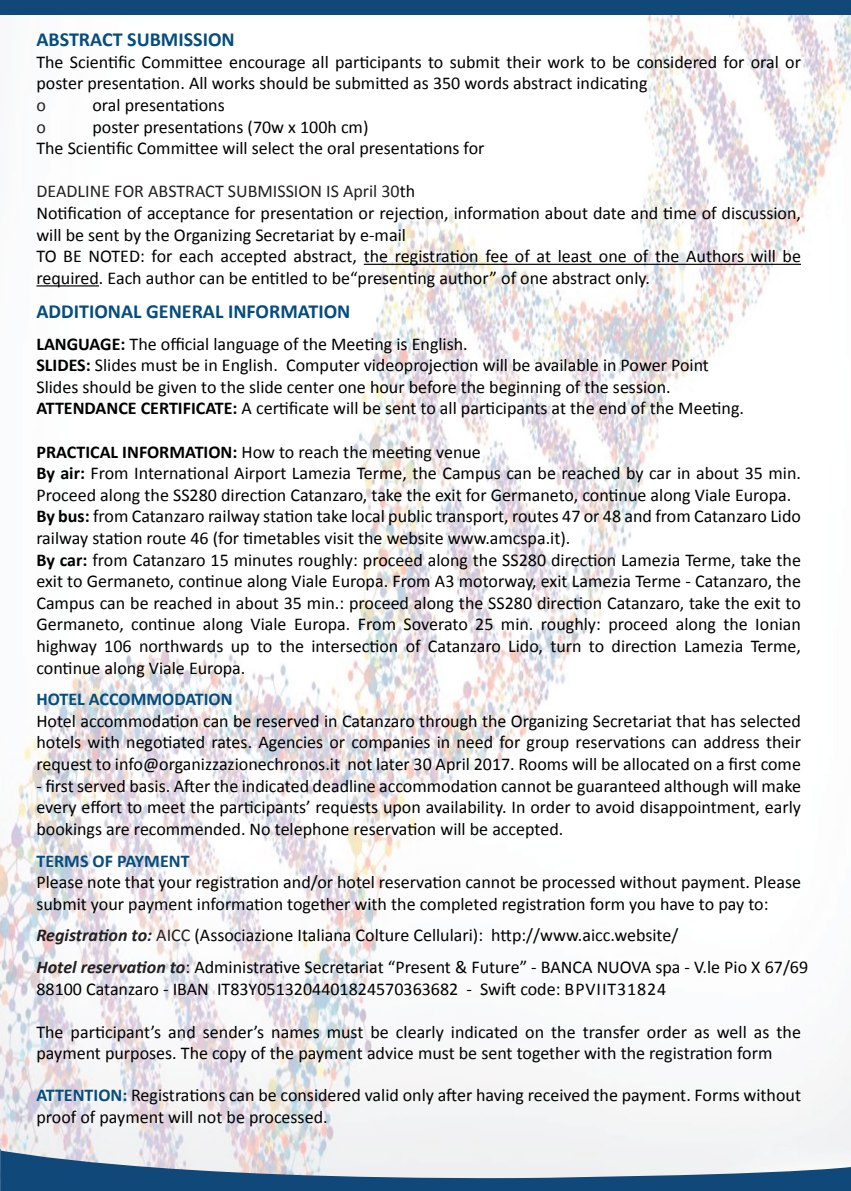
<style>
.page{position:relative;width:851px;height:1191px;background:#fff}
.page>*{position:absolute;margin:0;border:0;box-sizing:border-box;transform-origin:0 0}
.t1{font:700 20px "Calibri";color:#054d7d}
.t2{font:18px/21.6px "Calibri";color:#000}
.t3{font:700 18px "Calibri";color:#054d7d}
.t4{font:18px "Calibri";color:#231f20}
.s1{color:#231f20}
.s2{font-weight:700}
.s3{font-weight:700;font-style:italic;color:#231f20}
.s4{font-weight:700;color:#054d7d}
</style>
<div class="page">
<img style="left:0;top:15px;width:850px;height:1133px">
<svg style="left:0;top:1148px;width:850px;height:43px"></svg>
<div style="left:0;top:0;width:850px;height:15px;background:#11487a"></div>
<hr style="left:364px;top:264px;width:437px;height:1px;background:#000">
<hr style="left:36px;top:285px;width:63px;height:1px;background:#000">
<p class="t1" style="left:36px;top:27px;width:200px">ABSTRACT SUBMISSION</p>
<p class="t2" style="left:36px;top:50px;width:766px">The Scientific Committee encourage all participants to submit their work to be considered for oral or poster presentation. All works should be submitted as 350 words abstract indicating</p>
<p class="t4" style="left:36px;top:94px;width:11px">o</p>
<p class="t2" style="left:92px;top:93px;width:134px">oral presentations</p>
<p class="t4" style="left:36px;top:115px;width:11px">o</p>
<p class="t2" style="left:36px;top:115px;width:449px;text-indent:56px">poster presentations (70w x 100h cm)<br>The Scientific Committee will select the oral presentations for</p>
<p class="t2" style="left:36px;top:180px;width:766px"><span class="s1">DEADLINE FOR ABSTRACT SUBMISSION IS April 30</span>th<br>Notification of acceptance for presentation or rejection, information about date and time of discussion, will be sent by the Organizing Secretariat by e-mail<br>TO BE NOTED: for each accepted abstract, the registration fee of at least one of the Authors will be required. Each author can be entitled to be“presenting author” of one abstract only.</p>
<p class="t1" style="left:36px;top:299px;width:315px">ADDITIONAL GENERAL INFORMATION</p>
<p class="t2" style="left:36px;top:332px;width:709px"><span class="s2">LANGUAGE:</span> The official language of the Meeting is English.<br><span class="s2">SLIDES:</span> Slides must be in English. Computer videoprojection will be available in Power Point Slides should be given to the slide center one hour before the beginning of the session.<br><span class="s2">ATTENDANCE CERTIFICATE:</span> A certificate will be sent to all participants at the end of the Meeting.</p>
<p class="t2" style="left:36px;top:440px;width:766px"><span class="s2">PRACTICAL INFORMATION:</span> How to reach the meeting venue<br><span class="s2">By air:</span> From International Airport Lamezia Terme, the Campus can be reached by car in about 35 min.<br>Proceed along the SS280 direction Catanzaro, take the exit for Germaneto, continue along Viale Europa.<br><span class="s2">By bus:</span> from Catanzaro railway station take local public transport, routes 47 or 48 and from Catanzaro Lido railway station route 46 (for timetables visit the website www.amcspa.it).<br><span class="s2">By car:</span> from Catanzaro 15 minutes roughly: proceed along the SS280 direction Lamezia Terme, take the exit to Germaneto, continue along Viale Europa. From A3 motorway, exit Lamezia Terme - Catanzaro, the Campus can be reached in about 35 min.: proceed along the SS280 direction Catanzaro, take the exit to Germaneto, continue along Viale Europa. From Soverato 25 min. roughly: proceed along the Ionian highway 106 northwards up to the intersection of Catanzaro Lido, turn to direction Lamezia Terme, continue along Viale Europa.</p>
<p class="t3" style="left:36px;top:688px;width:198px">HOTEL ACCOMMODATION</p>
<p class="t2" style="left:36px;top:709px;width:766px;text-align:justify">Hotel accommodation can be reserved in Catanzaro through the Organizing Secretariat that has selected hotels with negotiated rates. Agencies or companies in need for group reservations can address their request to info@organizzazionechronos.it not later 30 April 2017. Rooms will be allocated on a first come</p>
<p class="t2" style="left:36px;top:774px;width:766px;text-align:justify">- first served basis. After the indicated deadline accommodation cannot be guaranteed although will make every effort to meet the participants’ requests upon availability. In order to avoid disappointment, early bookings are recommended. No telephone reservation will be accepted.</p>
<p class="t3" style="left:36px;top:849px;width:155px">TERMS OF PAYMENT</p>
<p class="t2" style="left:36px;top:870px;width:766px">Please note that your registration and/or hotel reservation cannot be processed without payment. Please submit your payment information together with the completed registration form you have to pay to:</p>
<p class="t2" style="left:36px;top:918px;width:773px;line-height:31.6px"><span class="s3">Registration to:</span> <span class="s1">AICC</span> (Associazione Italiana Colture Cellulari): http://www.aicc.website/<br><span class="s3">Hotel reservation to</span>: Administrative Secretariat “Present &amp; Future” - BANCA NUOVA spa - V.le Pio X 67/69</p>
<p class="t2" style="left:36px;top:977px;width:631px">88100 Catanzaro - IBAN IT83Y0513204401824570363682 - Swift code: BPVIIT31824</p>
<p class="t2" style="left:36px;top:1020px;width:766px">The participant’s and sender’s names must be clearly indicated on the transfer order as well as the payment purposes. The copy of the payment advice must be sent together with the registration form</p>
<p class="t2" style="left:36px;top:1083px;width:766px"><span class="s4">ATTENTION:</span> Registrations can be considered valid only after having received the payment. Forms without proof of payment will not be processed.</p>
</div>
